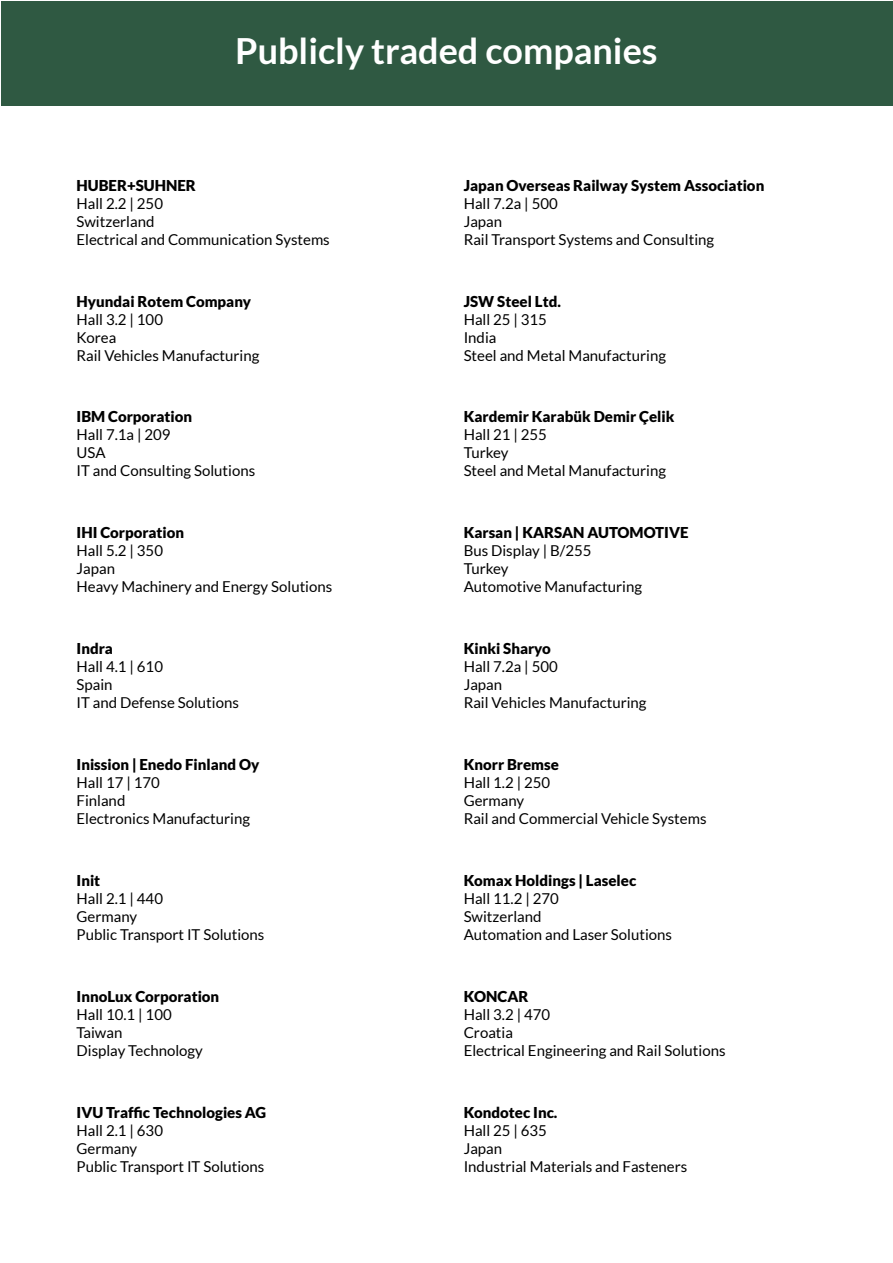
<style>
.page{position:relative;width:893px;height:1263px;background:#fff}
.page>*{position:absolute;margin:0;border:0;box-sizing:border-box;transform-origin:0 0}
.t1{font:700 36px "Lato";color:#fff}
.t2{font:15px/18px "Lato";color:#000}
.t3{font:900 15px "Lato";color:#000}
</style>
<div class="page">
<div style="left:1px;top:1px;width:891px;height:105px;background:#2f5942"></div>
<h1 class="t1" style="left:235px;top:31px;width:424px">Publicly traded companies</h1>
<p class="t3" style="left:77px;top:176px;width:121px">HUBER+SUHNER</p>
<p class="t2" style="left:77px;top:194px;width:255px">Hall 2.2 | 250<br>Switzerland<br>Electrical and Communication Systems</p>
<p class="t3" style="left:77px;top:292px;width:176px">Hyundai Rotem Company</p>
<p class="t2" style="left:77px;top:310px;width:184px">Hall 3.2 | 100<br>Korea<br>Rail Vehicles Manufacturing</p>
<p class="t3" style="left:77px;top:408px;width:117px">IBM Corporation</p>
<p class="t2" style="left:77px;top:426px;width:180px">Hall 7.1a | 209<br>USA<br>IT and Consulting Solutions</p>
<p class="t3" style="left:77px;top:524px;width:109px">IHI Corporation</p>
<p class="t2" style="left:77px;top:542px;width:257px">Hall 5.2 | 350<br>Japan<br>Heavy Machinery and Energy Solutions</p>
<p class="t3" style="left:77px;top:640px;width:38px">Indra</p>
<p class="t2" style="left:77px;top:658px;width:164px">Hall 4.1 | 610<br>Spain<br>IT and Defense Solutions</p>
<p class="t3" style="left:77px;top:756px;width:184px">Inission | Enedo Finland Oy</p>
<p class="t2" style="left:77px;top:773px;width:175px">Hall 17 | 170<br>Finland<br>Electronics Manufacturing</p>
<p class="t3" style="left:77px;top:872px;width:25px">Init</p>
<p class="t2" style="left:77px;top:889px;width:189px">Hall 2.1 | 440<br>Germany<br>Public Transport IT Solutions</p>
<p class="t3" style="left:77px;top:987px;width:144px">InnoLux Corporation</p>
<p class="t2" style="left:77px;top:1005px;width:128px">Hall 10.1 | 100<br>Taiwan<br>Display Technology</p>
<p class="t3" style="left:77px;top:1103px;width:191px">IVU Traffic Technologies AG</p>
<p class="t2" style="left:77px;top:1121px;width:189px">Hall 2.1 | 630<br>Germany<br>Public Transport IT Solutions</p>
<p class="t3" style="left:464px;top:176px;width:302px">Japan Overseas Railway System Association</p>
<p class="t2" style="left:464px;top:194px;width:252px">Hall 7.2a | 500<br>Japan<br>Rail Transport Systems and Consulting</p>
<p class="t3" style="left:464px;top:292px;width:99px">JSW Steel Ltd.</p>
<p class="t2" style="left:464px;top:310px;width:204px">Hall 25 | 315<br>India<br>Steel and Metal Manufacturing</p>
<p class="t3" style="left:464px;top:408px;width:212px">Kardemir Karabük Demir Çelik</p>
<p class="t2" style="left:464px;top:426px;width:204px">Hall 21 | 255<br>Turkey<br>Steel and Metal Manufacturing</p>
<p class="t3" style="left:464px;top:524px;width:226px">Karsan | KARSAN AUTOMOTIVE</p>
<p class="t2" style="left:464px;top:542px;width:180px">Bus Display | B/255<br>Turkey<br>Automotive Manufacturing</p>
<p class="t3" style="left:464px;top:640px;width:89px">Kinki Sharyo</p>
<p class="t2" style="left:464px;top:658px;width:184px">Hall 7.2a | 500<br>Japan<br>Rail Vehicles Manufacturing</p>
<p class="t3" style="left:464px;top:756px;width:97px">Knorr Bremse</p>
<p class="t2" style="left:464px;top:773px;width:244px">Hall 1.2 | 250<br>Germany<br>Rail and Commercial Vehicle Systems</p>
<p class="t3" style="left:464px;top:871px;width:174px">Komax Holdings | Laselec</p>
<p class="t2" style="left:464px;top:889px;width:210px">Hall 11.2 | 270<br>Switzerland<br>Automation and Laser Solutions</p>
<p class="t3" style="left:464px;top:987px;width:66px">KONCAR</p>
<p class="t2" style="left:464px;top:1005px;width:263px">Hall 3.2 | 470<br>Croatia<br>Electrical Engineering and Rail Solutions</p>
<p class="t3" style="left:464px;top:1103px;width:95px">Kondotec Inc.</p>
<p class="t2" style="left:464px;top:1121px;width:225px">Hall 25 | 635<br>Japan<br>Industrial Materials and Fasteners</p>
</div>
